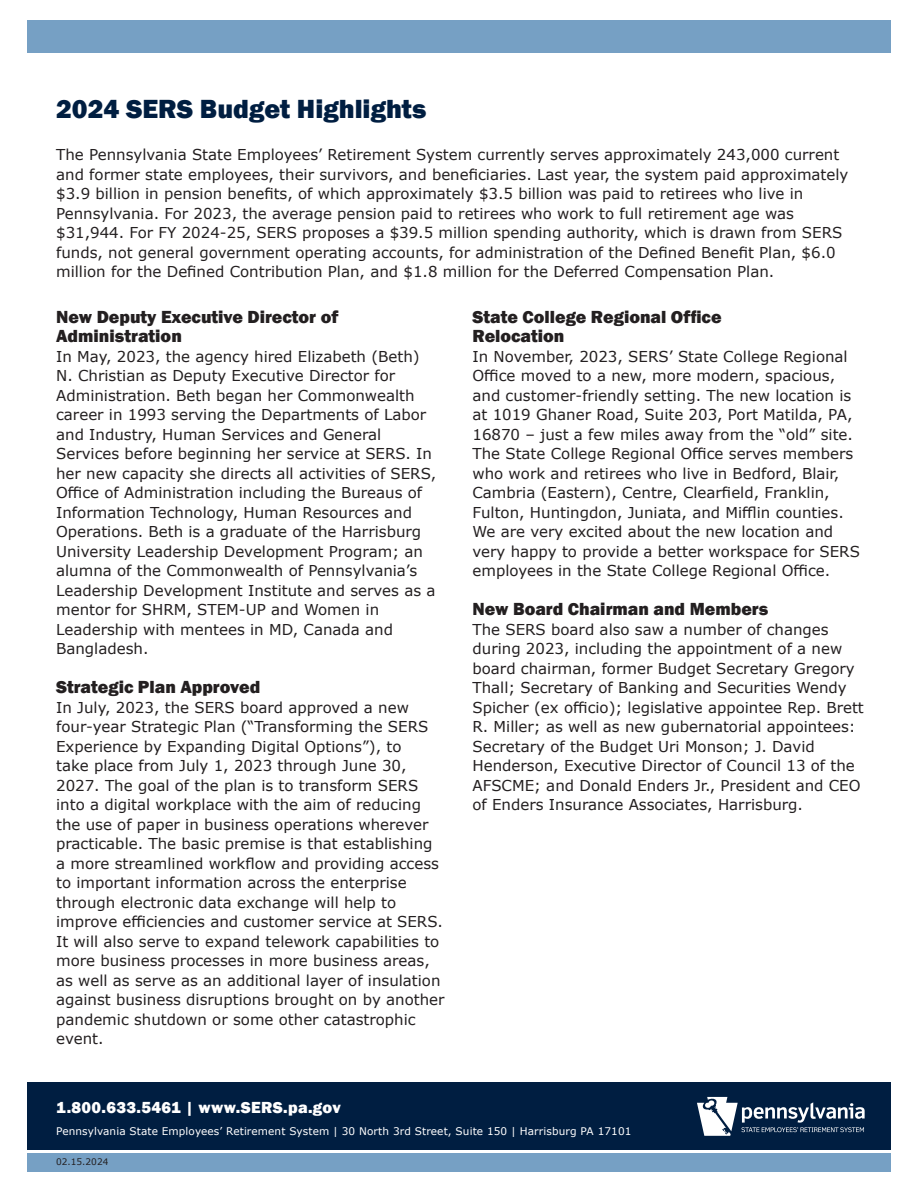
<style>
.page{position:relative;width:918px;height:1188px;background:#fff}
.page>*{position:absolute;margin:0;border:0;box-sizing:border-box;transform-origin:0 0}
.t1{font:800 27px "Franklin Gothic";color:#001e41}
.Bulleted_Text{font:800 18px/19.5px "Franklin Gothic";color:#231f20}
.Body{font:800 18px "Franklin Gothic";color:#231f20}
.t2{font:800 16.5px "Franklin Gothic";letter-spacing:.02em;color:#fff}
.Bulleted_Text-2{font:15px/19.5px "Verdana";color:#231f20}
.t3{font:10.5px "Verdana";letter-spacing:.01em;color:#fff}
.t4{font:9px "Verdana";color:#231f20}
.s1{color:#201d1e}
</style>
<div class="page">
<div style="left:27px;top:1083px;width:864px;height:67px;background:#001e41"></div>
<div style="left:27px;top:1153px;width:864px;height:19px;background:#76a0c4"></div>
<svg style="left:697px;top:1097px;width:168px;height:39px"></svg>
<div style="left:27px;top:20px;width:864px;height:33px;background:#76a0c4"></div>
<p class="t1" style="left:56px;top:92px;width:372px">2024 SERS Budget Highlights</p>
<p class="Bulleted_Text-2" style="left:56px;top:145px;width:794px">The Pennsylvania State Employees’ Retirement System currently serves approximately <span class="s1">243,000</span> current and former state employees, their survivors, and beneficiaries. Last year, the system paid approximately $3.9 billion in pension benefits, of which approximately $3.5 billion was paid to retirees who live in Pennsylvania. For 2023, the average pension paid to retirees who work to full retirement age was $31,944. For FY 2024-25, SERS proposes a $39.5 million spending authority, which is drawn from SERS funds, not general government operating accounts, for administration of the Defined Benefit Plan, $6.0 million for the Defined Contribution Plan, and $1.8 million for the Deferred Compensation Plan.</p>
<p class="Bulleted_Text" style="left:56px;top:307px;width:284px">New Deputy Executive Director of<br>Administration</p>
<p class="Bulleted_Text-2" style="left:56px;top:346px;width:382px">In May, 2023, the agency hired Elizabeth (Beth)<br>N. Christian as Deputy Executive Director for Administration. Beth began her Commonwealth career in 1993 serving the Departments of Labor and Industry, Human Services and General Services before beginning her service at SERS. In her new capacity she directs all activities of SERS, Office of Administration including the Bureaus of Information Technology, Human Resources and Operations. Beth is a graduate of the Harrisburg University Leadership Development Program; an alumna of the Commonwealth of Pennsylvania’s Leadership Development Institute and serves as a mentor for SHRM, STEM-UP and Women in</p>
<p class="Bulleted_Text-2" style="left:56px;top:619px;width:338px">Leadership with mentees in MD, Canada and<br>Bangladesh.</p>
<p class="Body" style="left:56px;top:675px;width:206px">Strategic Plan Approved</p>
<p class="Bulleted_Text-2" style="left:56px;top:697px;width:390px">In July, 2023, the SERS board approved a new four-year Strategic Plan (“Transforming the SERS Experience by Expanding Digital Options”), to<br>take place from July 1, 2023 through June 30, 2027. The goal of the plan is to transform SERS into a digital workplace with the aim of reducing the use of paper in business operations wherever practicable. The basic premise is that establishing a more streamlined workflow and providing access to important information across the enterprise through electronic data exchange will help to improve efficiencies and customer service at SERS.<br>It will also serve to expand telework capabilities to more business processes in more business areas, as well as serve as an additional layer of insulation against business disruptions brought on by another pandemic shutdown or some other catastrophic event.</p>
<p class="Bulleted_Text" style="left:472px;top:307px;width:251px">State College Regional Office</p>
<p class="Bulleted_Text" style="left:472px;top:326px;width:93px">Relocation</p>
<p class="Bulleted_Text-2" style="left:472px;top:346px;width:382px">In November, 2023, SERS’ State College Regional Office moved to a new, more modern, spacious, and customer-friendly setting. The new location is at 1019 Ghaner Road, Suite 203, Port Matilda, PA, 16870 – just a few miles away from the “old” site.<br>The State College Regional Office serves members who work and retirees who live in Bedford, Blair,</p>
<p class="Bulleted_Text-2" style="left:472px;top:483px;width:389px">Cambria (Eastern), Centre, Clearfield, Franklin, Fulton, Huntingdon, Juniata, and Mifflin counties.<br>We are very excited about the new location and very happy to provide a better workspace for SERS</p>
<p class="Bulleted_Text-2" style="left:472px;top:561px;width:359px">employees in the State College Regional Office.</p>
<p class="Bulleted_Text" style="left:472px;top:599px;width:297px">New Board Chairman and Members</p>
<p class="Bulleted_Text-2" style="left:472px;top:619px;width:393px">The SERS board also saw a number of changes during 2023, including the appointment of a new board chairman, former Budget Secretary Gregory Thall; Secretary of Banking and Securities Wendy Spicher (ex officio); legislative appointee Rep. Brett R. Miller; as well as new gubernatorial appointees:<br>Secretary of the Budget Uri Monson; J. David Henderson, Executive Director of Council 13 of the AFSCME; and Donald Enders Jr., President and CEO of Enders Insurance Associates, Harrisburg.</p>
<p class="t2" style="left:56px;top:1097px;width:286px">1.800.633.5461 | www.SERS.pa.gov</p>
<p class="t3" style="left:56px;top:1124px;width:577px">Pennsylvania State Employees’ Retirement System | 30 North 3rd Street, Suite 150 | Harrisburg PA 17101</p>
<p class="t4" style="left:56px;top:1155px;width:54px">02.15.2024</p>
</div>
